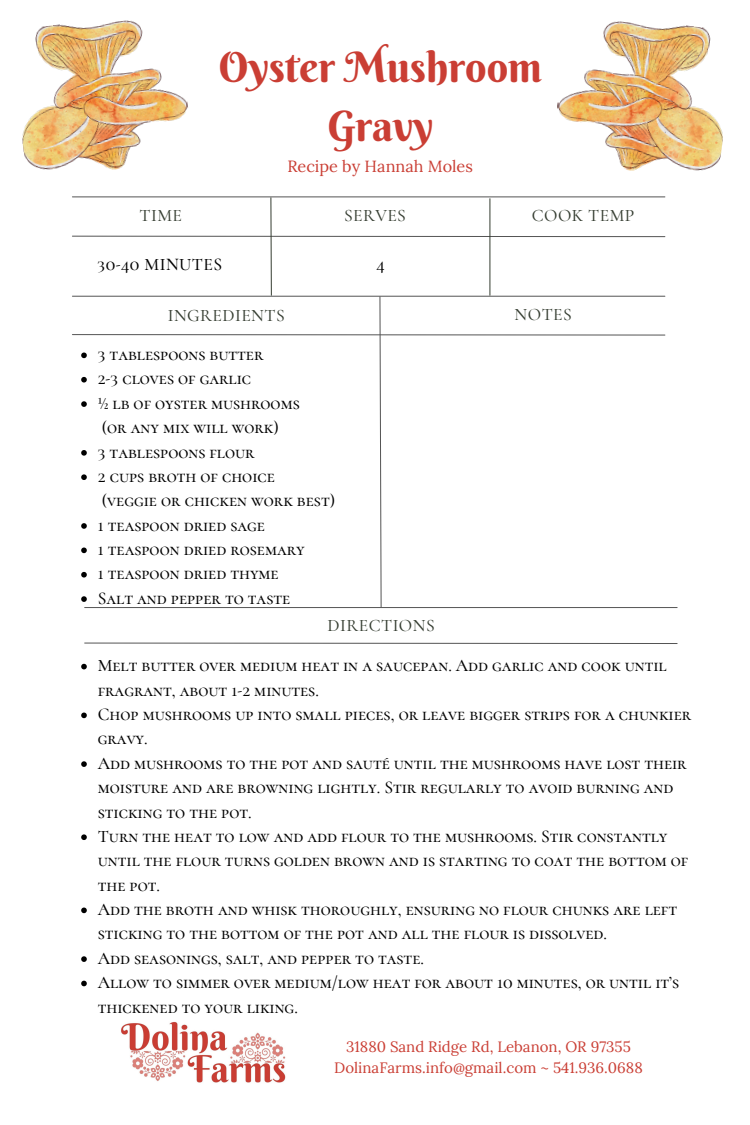
<style>
.page{position:relative;width:750px;height:1125px;background:#fff}
.page>*{position:absolute;margin:0;border:0;box-sizing:border-box;transform-origin:0 0}
.t1{font:42px/58.8px "Berkshire Swash";color:#ca3e34;text-align:center}
.t2{font:500 17.5px/24.4px "Cormorant SC";color:#000}
.t3{font:500 17.5px "Cormorant Garamond";letter-spacing:.025em;color:#353d31}
.t4{font:500 17.5px "Cormorant SC";letter-spacing:.025em;color:#000}
.t5{font:16.25px "Lora";color:#ca3e34}
.t6{font:15px/20.6px "Lora";color:#ca3e34;text-align:center}
</style>
<div class="page">
<hr style="left:85px;top:607px;width:592px;height:1px;background:#545454">
<hr style="left:72px;top:196px;width:593px;height:1px;background:#545454">
<svg style="left:84px;top:642px;width:594px;height:2px"></svg>
<img style="left:121px;top:1021px;width:165px;height:62px">
<img style="left:22px;top:20px;width:166px;height:150px">
<svg style="left:72px;top:197px;width:594px;height:411px"></svg>
<svg style="left:81px;top:664px;width:6px;height:5px"></svg>
<svg style="left:81px;top:713px;width:6px;height:5px"></svg>
<svg style="left:81px;top:761px;width:6px;height:6px"></svg>
<svg style="left:81px;top:834px;width:6px;height:6px"></svg>
<svg style="left:81px;top:908px;width:6px;height:5px"></svg>
<svg style="left:81px;top:956px;width:6px;height:6px"></svg>
<svg style="left:81px;top:981px;width:6px;height:5px"></svg>
<img style="left:557px;top:21px;width:166px;height:150px">
<h1 class="t1" style="left:219px;top:38px;width:325px">Oyster Mushroom<br>Gravy</h1>
<p class="t5" style="left:287px;top:155px;width:187px">Recipe by Hannah Moles</p>
<p class="t3" style="left:140px;top:205px;width:44px">TIME</p>
<p class="t3" style="left:344px;top:205px;width:63px">SERVES</p>
<p class="t4" style="left:98px;top:254px;width:126px">30-40 MINUTES</p>
<p class="t2" style="left:377px;top:252px;width:10px">4</p>
<p class="t3" style="left:532px;top:205px;width:104px">COOK TEMP</p>
<p class="t3" style="left:168px;top:305px;width:118px">INGREDIENTS</p>
<p class="t3" style="left:515px;top:304px;width:59px">NOTES</p>
<p class="t2" style="left:98px;top:342px;width:239px">3 tablespoons butter<br>2-3 cloves of garlic<br>½ lb of oyster mushrooms<br>(or any mix will work)<br>3 tablespoons flour<br>2 cups broth of choice<br>(veggie or chicken work best)<br>1 teaspoon dried sage<br>1 teaspoon dried rosemary<br>1 teaspoon dried thyme<br>Salt and pepper to taste</p>
<p class="t3" style="left:328px;top:614px;width:109px">DIRECTIONS</p>
<p class="t2" style="left:98px;top:654px;width:595px">Melt butter over medium heat in a saucepan. Add garlic and cook until fragrant, about 1-2 minutes.<br>Chop mushrooms up into small pieces, or leave bigger strips for a chunkier gravy.<br>Add mushrooms to the pot and sauté until the mushrooms have lost their moisture and are browning lightly. Stir regularly to avoid burning and sticking to the pot.<br>Turn the heat to low and add flour to the mushrooms. Stir constantly until the flour turns golden brown and is starting to coat the bottom of the pot.<br>Add the broth and whisk thoroughly, ensuring no flour chunks are left sticking to the bottom of the pot and all the flour is dissolved.<br>Add seasonings, salt, and pepper to taste.<br>Allow to simmer over medium/low heat for about 10 minutes, or until it’s thickened to your liking.</p>
<p class="t6" style="left:334px;top:1036px;width:310px">31880 Sand Ridge Rd, Lebanon, OR 97355<br>DolinaFarms.info@gmail.com ~ 541.936.0688</p>
</div>
